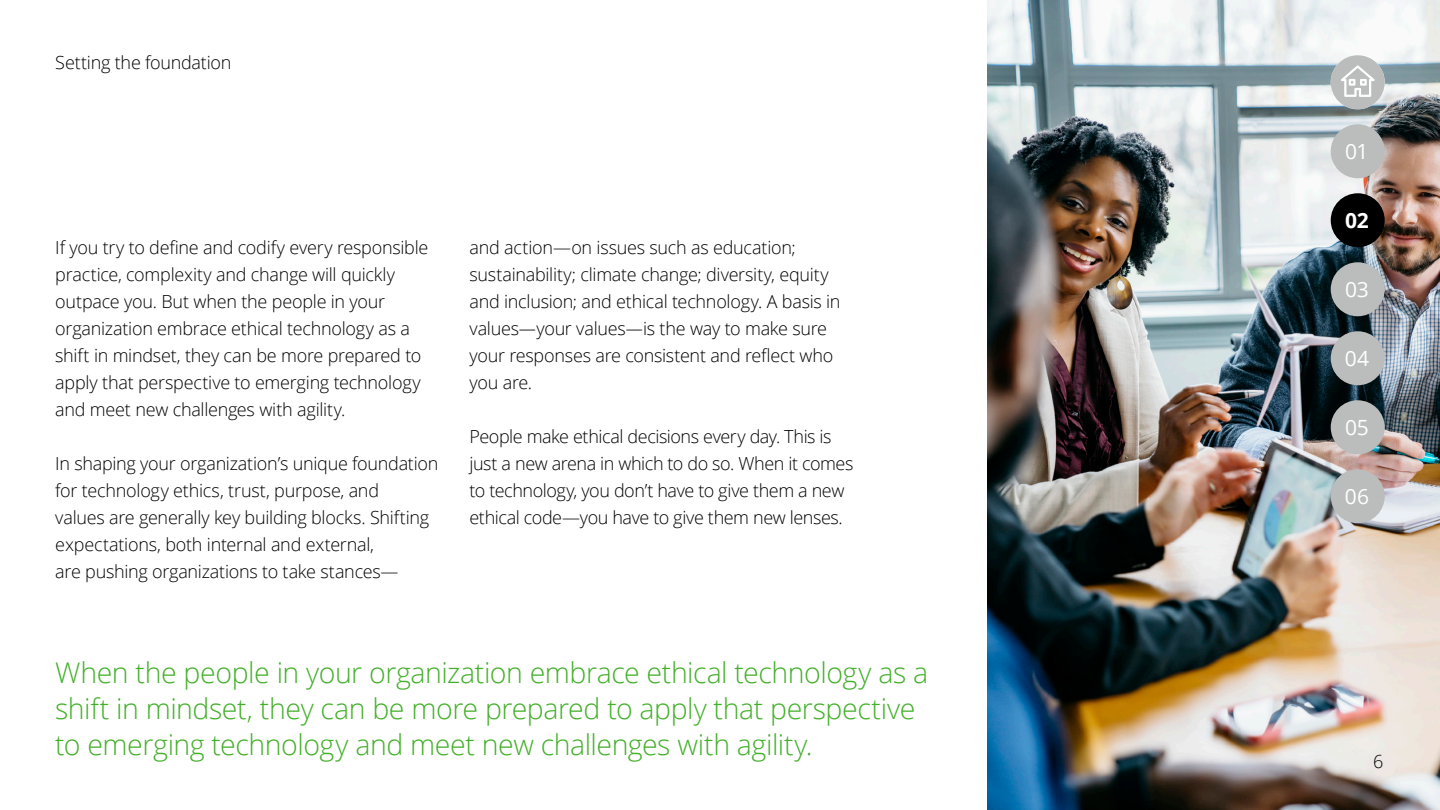
<style>
.page{position:relative;width:1440px;height:810px;background:#fff}
.page>*{position:absolute;margin:0;border:0;box-sizing:border-box;transform-origin:0 0}
.Quote_pullout_meduim{font:300 28.5px/36px "Open Sans";letter-spacing:-.015em;color:#43b02a}
.Contents_page_number{font:21px "Open Sans";letter-spacing:-.01em;color:#fff}
.Contents_page_number-2{font:700 21px "Open Sans";color:#fff}
.Body_copy__12_18pt{font:300 18px/27px "Open Sans";letter-spacing:-.015em;color:#000}
.Chart_Text_Small__10{font:300 18px "Open Sans";color:#000}
.s1{font-style:italic}
</style>
<div class="page">
<img style="left:987px;top:0;width:453px;height:810px">
<div style="left:1331px;top:400px;width:54px;height:54px;background:#bbbcbc;border-radius:50%"></div>
<div style="left:1331px;top:331px;width:54px;height:54px;background:#bbbcbc;border-radius:50%"></div>
<div style="left:1331px;top:262px;width:54px;height:54px;background:#bbbcbc;border-radius:50%"></div>
<div style="left:1331px;top:193px;width:54px;height:54px;background:#000;border-radius:50%"></div>
<div style="left:1331px;top:124px;width:54px;height:54px;background:#bbbcbc;border-radius:50%"></div>
<svg style="left:1331px;top:55px;width:54px;height:54px"></svg>
<div style="left:1331px;top:469px;width:54px;height:54px;background:#bbbcbc;border-radius:50%"></div>
<p class="Body_copy__12_18pt" style="left:55px;top:49px;width:178px">Setting the foundation</p>
<p class="Body_copy__12_18pt" style="left:55px;top:233px;width:375px">If you try to define and codify every responsible practice, complexity and change will quickly outpace you. But when the people in your organization embrace ethical technology as a shift in mindset, they can be more prepared to apply that perspective to emerging technology and meet new challenges with agility.</p>
<p class="Body_copy__12_18pt" style="left:55px;top:449px;width:385px">In shaping your organization’s unique foundation for technology ethics, trust, purpose, and<br>values are generally key building blocks. Shifting expectations, both internal and external,<br>are pushing organizations to take stances—</p>
<p class="Body_copy__12_18pt" style="left:470px;top:233px;width:373px">and action—on issues such as education; sustainability; climate change; diversity, equity and inclusion; and ethical technology. A basis in values<span class="s1">—</span>your values<span class="s1">—</span>is the way to make sure your responses are consistent and reflect who you are.</p>
<p class="Body_copy__12_18pt" style="left:470px;top:422px;width:386px">People make ethical decisions every day. This is just a new arena in which to do so. When it comes to technology, you don’t have to give them a new ethical code—you have to give them new lenses.</p>
<p class="Quote_pullout_meduim" style="left:55px;top:654px;width:875px">When the people in your organization embrace ethical technology as a shift in mindset, they can be more prepared to apply that perspective to emerging technology and meet new challenges with agility.</p>
<p class="Contents_page_number" style="left:1345px;top:137px;width:25px">01</p>
<p class="Contents_page_number-2" style="left:1345px;top:206px;width:25px">02</p>
<p class="Contents_page_number" style="left:1345px;top:275px;width:25px">03</p>
<p class="Contents_page_number" style="left:1345px;top:344px;width:26px">04</p>
<p class="Contents_page_number" style="left:1345px;top:413px;width:25px">05</p>
<p class="Contents_page_number" style="left:1345px;top:482px;width:26px">06</p>
<p class="Chart_Text_Small__10" style="left:1373px;top:750px;width:12px">6</p>
</div>
